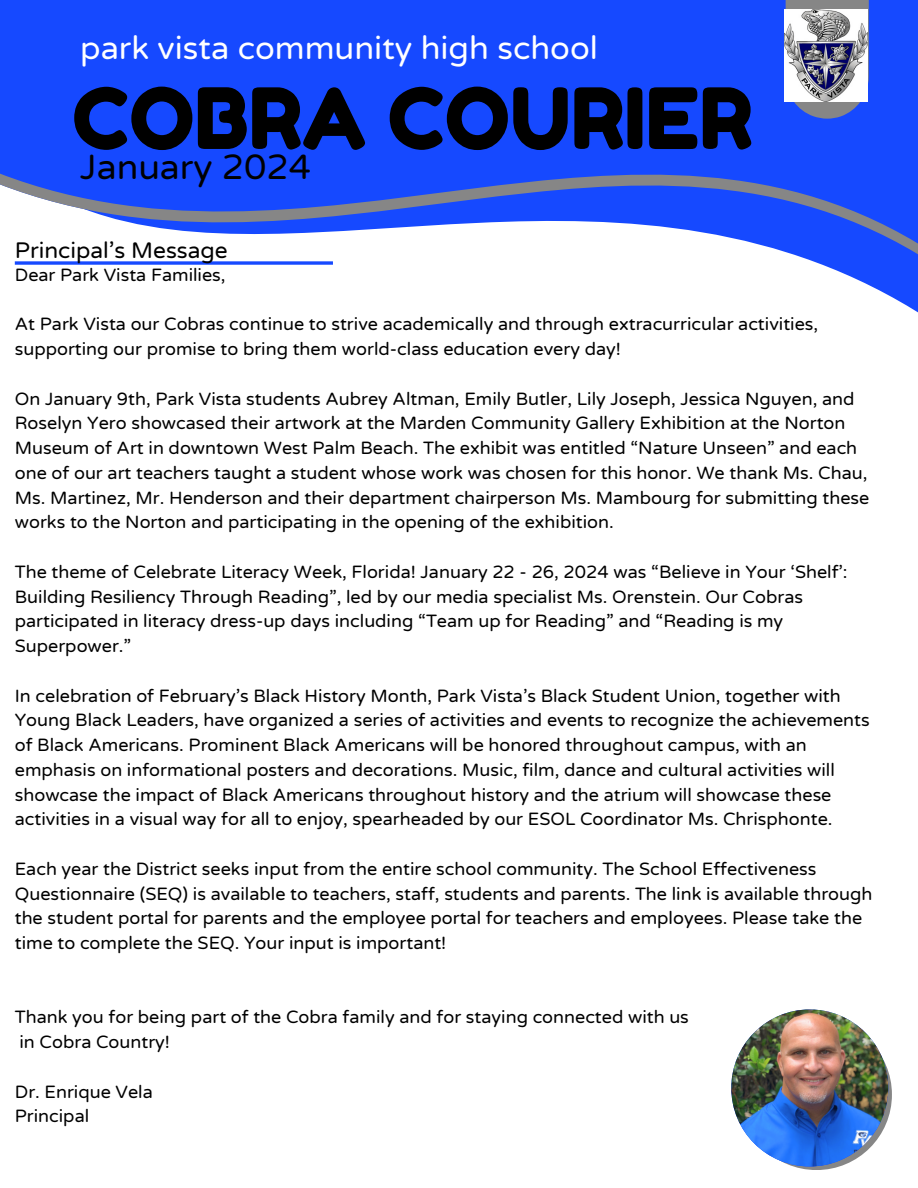
<style>
.page{position:relative;width:918px;height:1188px;background:#fff}
.page>*{position:absolute;margin:0;border:0;box-sizing:border-box;transform-origin:0 0}
.t1{font:84.15px "Fredoka One";color:#000}
.t2{font:35.55px "Varela Round";color:#000}
.t3{font:32.55px "Varela Round";color:#fff}
.t4{font:22.8px "Varela Round";color:#000}
.t5{font:18px/24.8px "Varela Round";color:#000}
</style>
<div class="page">
<div style="left:0;top:0;width:918px;height:101px;background:#1649ff"></div>
<svg style="left:0;top:19px;width:918px;height:294px;fill:#1649ff"></svg>
<svg style="left:786px;top:0;width:83px;height:119px;background:#6473aa"></svg>
<svg style="left:15px;top:261px;width:318px;height:4px"></svg>
<img style="left:785px;top:9px;width:83px;height:93px">
<img style="left:731px;top:1009px;width:157px;height:157px">
<h2 class="t3" style="left:80px;top:29px;width:519px">park vista community high school</h2>
<h2 class="t1" style="left:72px;top:67px;width:682px">COBRA COURIER</h2>
<h1 class="t2" style="left:80px;top:147px;width:233px">January 2024</h1>
<h3 class="t4" style="left:15px;top:237px;width:215px">Principal’s Message</h3>
<p class="t5" style="left:15px;top:263px;width:212px">Dear Park Vista Families,</p>
<p class="t5" style="left:15px;top:312px;width:805px">At Park Vista our Cobras continue to strive academically and through extracurricular activities, supporting our promise to bring them world-class education every day!</p>
<p class="t5" style="left:15px;top:387px;width:856px">On January 9th, Park Vista students Aubrey Altman, Emily Butler, Lily Joseph, Jessica Nguyen, and Roselyn Yero showcased their artwork at the Marden Community Gallery Exhibition at the Norton Museum of Art in downtown West Palm Beach. The exhibit was entitled “Nature Unseen” and each one of our art teachers taught a student whose work was chosen for this honor. We thank Ms. Chau, Ms. Martinez, Mr. Henderson and their department chairperson Ms. Mambourg for submitting these works to the Norton and participating in the opening of the exhibition.</p>
<p class="t5" style="left:15px;top:560px;width:834px">The theme of Celebrate Literacy Week, Florida! January 22 - 26, 2024 was “Believe in Your ‘Shelf’:<br>Building Resiliency Through Reading”, led by our media specialist Ms. Orenstein. Our Cobras participated in literacy dress-up days including “Team up for Reading” and “Reading is my Superpower.”</p>
<p class="t5" style="left:15px;top:684px;width:856px">In celebration of February’s Black History Month, Park Vista’s Black Student Union, together with Young Black Leaders, have organized a series of activities and events to recognize the achievements of Black Americans. Prominent Black Americans will be honored throughout campus, with an emphasis on informational posters and decorations. Music, film, dance and cultural activities will showcase the impact of Black Americans throughout history and the atrium will showcase these activities in a visual way for all to enjoy, spearheaded by our ESOL Coordinator Ms. Chrisphonte.</p>
<p class="t5" style="left:15px;top:857px;width:859px">Each year the District seeks input from the entire school community. The School Effectiveness Questionnaire (SEQ) is available to teachers, staff, students and parents. The link is available through the student portal for parents and the employee portal for teachers and employees. Please take the time to complete the SEQ. Your input is important!</p>
<p class="t5" style="left:15px;top:1005px;width:676px">Thank you for being part of the Cobra family and for staying connected with us</p>
<p class="t5" style="left:20px;top:1030px;width:152px">in Cobra Country!</p>
<p class="t5" style="left:15px;top:1080px;width:140px">Dr. Enrique Vela</p>
<p class="t5" style="left:15px;top:1104px;width:76px">Principal</p>
</div>
